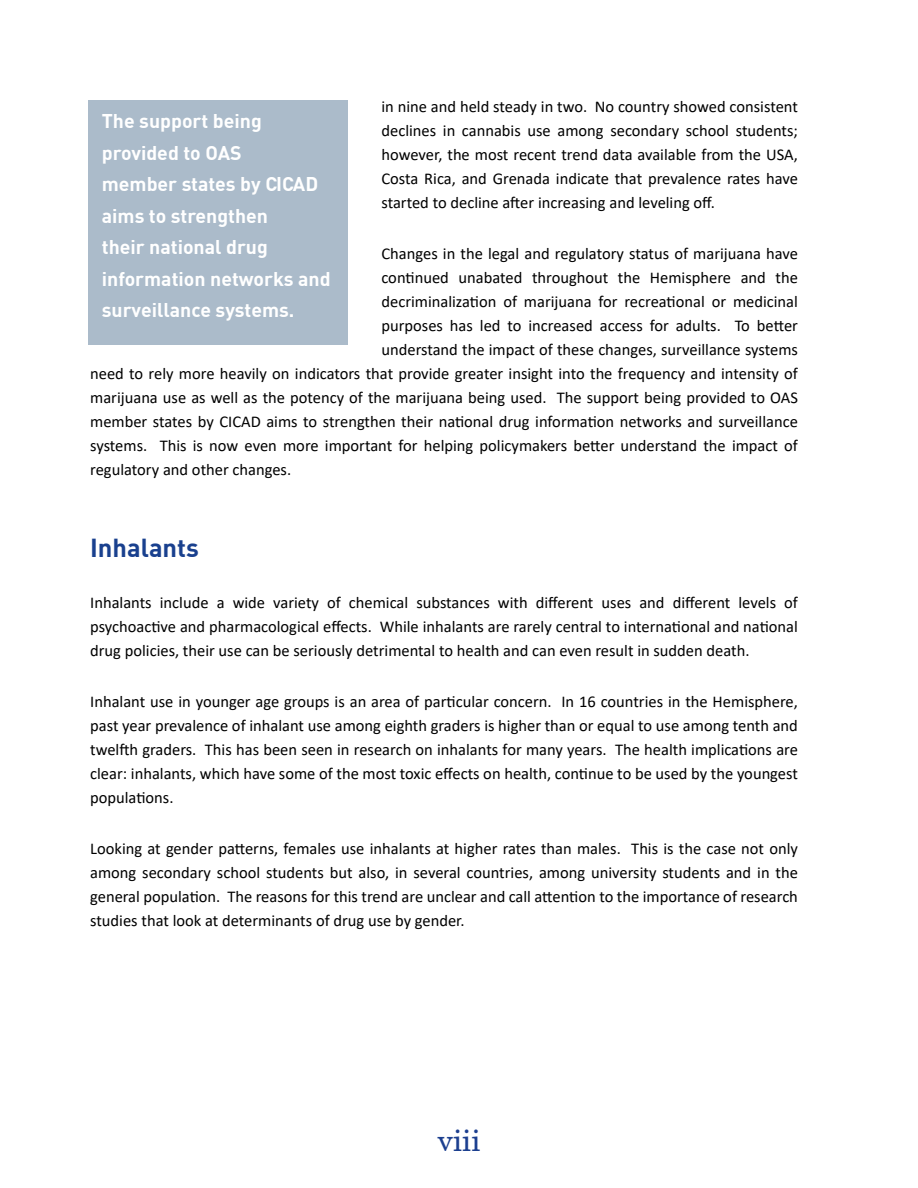
<style>
.page{position:relative;width:918px;height:1188px;background:#fff}
.page>*{position:absolute;margin:0;border:0;box-sizing:border-box;transform-origin:0 0}
.t1{font:30px "Century Schlbk Cyrillic BT";color:#1c3f8f}
.t2{font:700 25.5px "DIN";color:#19408e}
.t3{font:700 19.5px/31.5px "DIN";color:#fff}
.t4{font:16.5px/24px "Calibri";color:#000;text-align:justify}
</style>
<div class="page">
<div style="left:88px;top:100px;width:260px;height:245px;background:#abbbca"></div>
<p class="t4" style="left:381px;top:94px;width:418px">in nine and held steady in two. No country showed consistent declines in cannabis use among secondary school students; however, the most recent trend data available from the USA, Costa Rica, and Grenada indicate that prevalence rates have started to decline after increasing and leveling off.</p>
<p class="t4" style="left:381px;top:241px;width:418px">Changes in the legal and regulatory status of marijuana have</p>
<p class="t4" style="left:381px;top:265px;width:418px">continued unabated throughout the Hemisphere and the</p>
<p class="t4" style="left:381px;top:289px;width:418px">decriminalization of marijuana for recreational or medicinal</p>
<p class="t4" style="left:381px;top:313px;width:418px">purposes has led to increased access for adults. To better</p>
<p class="t4" style="left:381px;top:337px;width:418px">understand the impact of these changes, surveillance systems</p>
<p class="t4" style="left:90px;top:361px;width:709px">need to rely more heavily on indicators that provide greater insight into the frequency and intensity of</p>
<p class="t4" style="left:90px;top:385px;width:709px">marijuana use as well as the potency of the marijuana being used. The support being provided to OAS</p>
<p class="t4" style="left:90px;top:410px;width:709px">member states by CICAD aims to strengthen their national drug information networks and surveillance</p>
<p class="t4" style="left:90px;top:434px;width:709px">systems. This is now even more important for helping policymakers better understand the impact of</p>
<p class="t4" style="left:90px;top:458px;width:203px">regulatory and other changes.</p>
<p class="t3" style="left:102px;top:104px;width:230px">The support being provided to OAS<br>member states by CICAD aims to strengthen<br>their national drug information networks and surveillance systems.</p>
<h2 class="t2" style="left:90px;top:531px;width:110px">Inhalants</h2>
<p class="t4" style="left:90px;top:590px;width:709px">Inhalants include a wide variety of chemical substances with different uses and different levels of psychoactive and pharmacological effects. While inhalants are rarely central to international and national drug policies, their use can be seriously detrimental to health and can even result in sudden death.</p>
<p class="t4" style="left:90px;top:689px;width:709px">Inhalant use in younger age groups is an area of particular concern. In 16 countries in the Hemisphere, past year prevalence of inhalant use among eighth graders is higher than or equal to use among tenth and twelfth graders. This has been seen in research on inhalants for many years. The health implications are clear: inhalants, which have some of the most toxic effects on health, continue to be used by the youngest populations.</p>
<p class="t4" style="left:90px;top:837px;width:709px">Looking at gender patterns, females use inhalants at higher rates than males. This is the case not only among secondary school students but also, in several countries, among university students and in the general population. The reasons for this trend are unclear and call attention to the importance of research studies that look at determinants of drug use by gender.</p>
<h1 class="t1" style="left:438px;top:1121px;width:44px">viii</h1>
</div>
